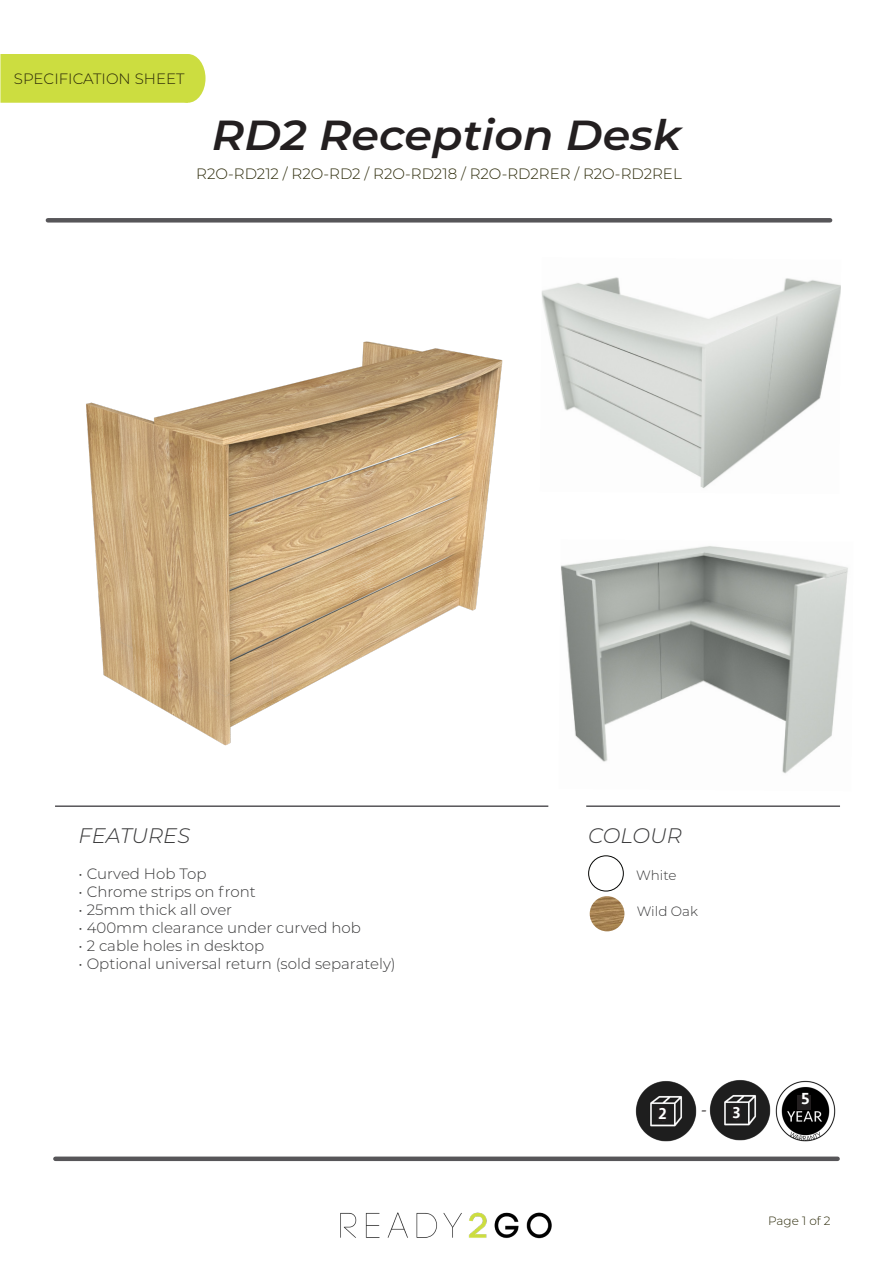
<style>
.page{position:relative;width:893px;height:1263px;background:#fff}
.page>*{position:absolute;margin:0;border:0;box-sizing:border-box;transform-origin:0 0}
.t1{font:italic 600 42px "Montserrat";color:#231f20;scale:1.06 1}
.t2{font:italic 300 21px "Montserrat";color:#383839}
.t3{font:18px "Minion Pro";color:#231f20}
.t4{font:500 16.5px "Seravek";color:#fff}
.t5{font:300 15px "Montserrat";color:#383839}
.t6{font:300 15px "Montserrat";color:#2a2807}
.t7{font:300 13.5px "Montserrat";color:#383839}
.t8{font:300 12px "Montserrat";color:#2a2807}
</style>
<div class="page">
<div style="left:170px;top:54px;width:36px;height:49px;background:#ccdd40;border-radius:50%"></div>
<div style="left:0;top:54px;width:188px;height:49px;background:#ccdd40;border:2px solid #ccdd40"></div>
<img style="left:340px;top:1212px;width:212px;height:27px">
<div style="left:55px;top:1156px;width:783px;height:5px;background:#575659"></div>
<img style="left:590px;top:896px;width:34px;height:35px;border-radius:17px">
<div style="left:588px;top:855px;width:36px;height:36px;border:1px solid #040503;border-radius:50%"></div>
<div style="left:48px;top:218px;width:782px;height:5px;background:#575659"></div>
<img style="left:775px;top:1080px;width:61px;height:61px">
<div style="left:797px;top:1095px;width:14px;height:15px;background:#231f20"></div>
<hr style="left:55px;top:805px;width:493px;height:2px;background:#575659">
<hr style="left:586px;top:805px;width:254px;height:2px;background:#575659">
<img style="left:709px;top:1080px;width:62px;height:60px">
<div style="left:731px;top:1105px;width:10px;height:14px;background:#231f20"></div>
<img style="left:86px;top:341px;width:417px;height:405px">
<img style="left:541px;top:277px;width:300px;height:211px">
<img style="left:636px;top:1081px;width:61px;height:60px">
<div style="left:657px;top:1106px;width:10px;height:14px;background:#231f20"></div>
<img style="left:561px;top:546px;width:287px;height:228px">
<p class="t6" style="left:14px;top:68px;width:172px">SPECIFICATION SHEET</p>
<p class="t1" style="left:212px;top:106px;width:444px">RD2 Reception Desk</p>
<p class="t6" style="left:196px;top:164px;width:487px">R2O-RD212 / R2O-RD2 / R2O-RD218 / R2O-RD2RER / R2O-RD2REL</p>
<p class="t2" style="left:79px;top:822px;width:113px">FEATURES</p>
<p class="t5" style="left:79px;top:864px;width:129px">• Curved Hob Top</p>
<p class="t5" style="left:79px;top:882px;width:179px">• Chrome strips on front</p>
<p class="t5" style="left:79px;top:900px;width:155px">• 25mm thick all over</p>
<p class="t5" style="left:79px;top:918px;width:284px">• 400mm clearance under curved hob</p>
<p class="t5" style="left:79px;top:936px;width:187px">• 2 cable holes in desktop</p>
<p class="t5" style="left:79px;top:954px;width:319px">• Optional universal return (sold separately)</p>
<p class="t2" style="left:588px;top:822px;width:95px">COLOUR</p>
<p class="t7" style="left:636px;top:866px;width:42px">White</p>
<p class="t7" style="left:637px;top:902px;width:63px">Wild Oak</p>
<p class="t4" style="left:659px;top:1104px;width:10px">2</p>
<p class="t3" style="left:701px;top:1097px;width:8px">-</p>
<p class="t4" style="left:732px;top:1102px;width:10px">3</p>
<p class="t4" style="left:801px;top:1089px;width:10px">5</p>
<p class="t8" style="left:768px;top:1213px;width:64px">Page 1 of 2</p>
</div>
